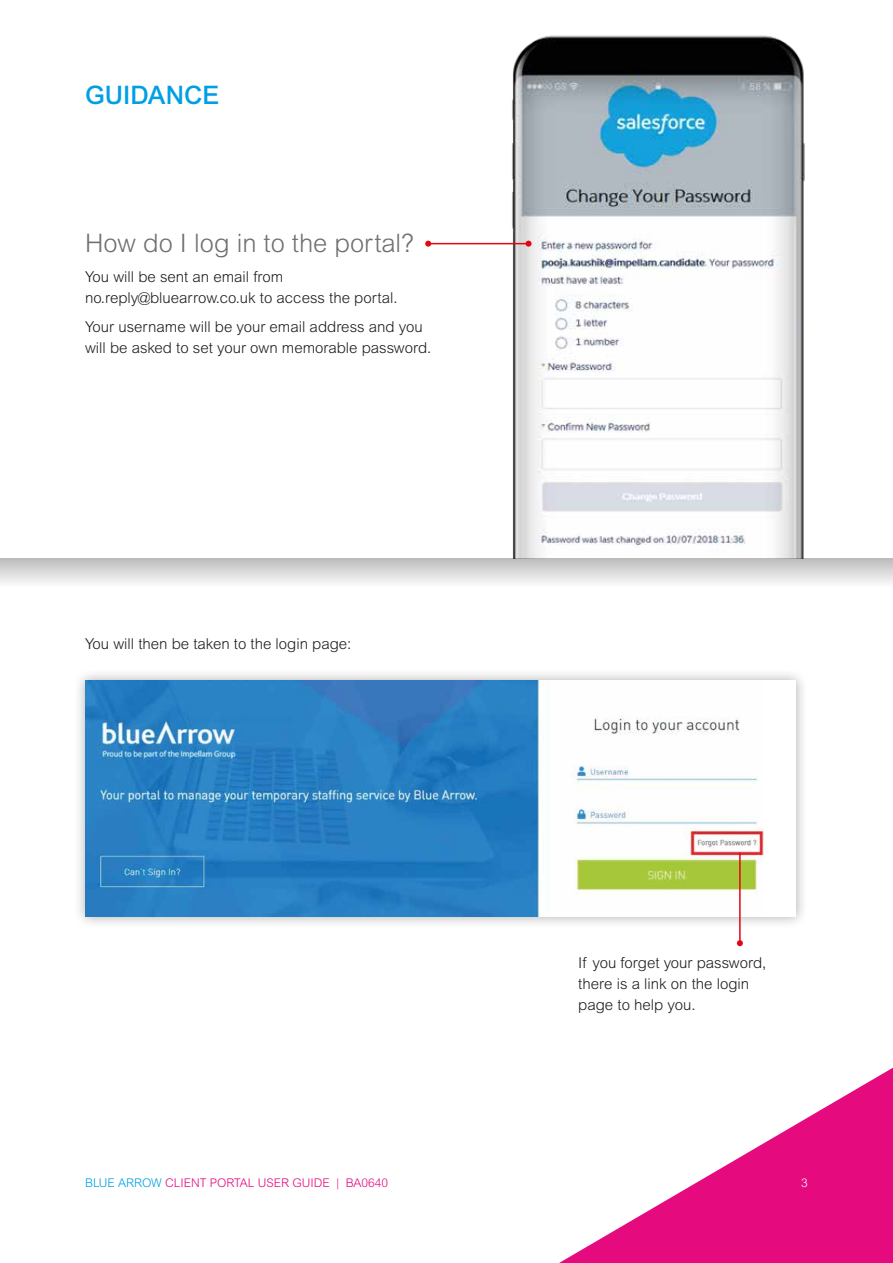
<style>
.page{position:relative;width:893px;height:1263px;background:#fff}
.page>*{position:absolute;margin:0;border:0;box-sizing:border-box;transform-origin:0 0}
.t1{font:300 25.5px "Arial MT Std";color:#706f6f}
.t2{font:500 25.5px "Arial MT Std";color:#009fe3}
.t3{font:300 15px/21px "Arial MT Std";color:#1d1d1b}
.t4{font:300 12px "Arial MT Std";color:#e50b7e}
.t5{font:300 12px "Arial MT Std";color:#fff}
.s1{color:#009fe3}
</style>
<div class="page">
<svg style="left:559px;top:1068px;width:334px;height:195px"></svg>
<img style="left:469px;top:35px;width:336px;height:523px">
<svg style="left:0;top:558px;width:893px;height:25px;background:#d7d7d6"></svg>
<div style="left:73px;top:669px;width:734px;height:259px;background:#1d1d1b;opacity:.35"></div>
<div style="left:85px;top:680px;width:711px;height:237px;background:#fff"></div>
<img style="left:85px;top:680px;width:679px;height:237px">
<hr style="left:739px;top:853px;width:2px;height:90px;background:#e30613">
<svg style="left:737px;top:940px;width:6px;height:6px"></svg>
<hr style="left:428px;top:243px;width:100px;height:1px;background:#e30613">
<svg style="left:425px;top:241px;width:6px;height:6px"></svg>
<svg style="left:525px;top:241px;width:6px;height:6px"></svg>
<h1 class="t2" style="left:85px;top:80px;width:136px">GUIDANCE</h1>
<h1 class="t1" style="left:85px;top:229px;width:330px">How do I log in to the portal?</h1>
<p class="t3" style="left:85px;top:266px;width:314px">You will be sent an email from no.reply@bluearrow.co.uk to access the portal.</p>
<p class="t3" style="left:85px;top:317px;width:348px">Your username will be your email address and you will be asked to set your own memorable password.</p>
<p class="t3" style="left:85px;top:633px;width:268px">You will then be taken to the login page:</p>
<p class="t3" style="left:578px;top:952px;width:190px">If you forget your password, there is a link on the login page to help you.</p>
<p class="t4" style="left:85px;top:1175px;width:305px"><span class="s1">BLUE ARROW</span> CLIENT PORTAL USER GUIDE | BA0640</p>
<p class="t5" style="left:801px;top:1175px;width:8px">3</p>
</div>
